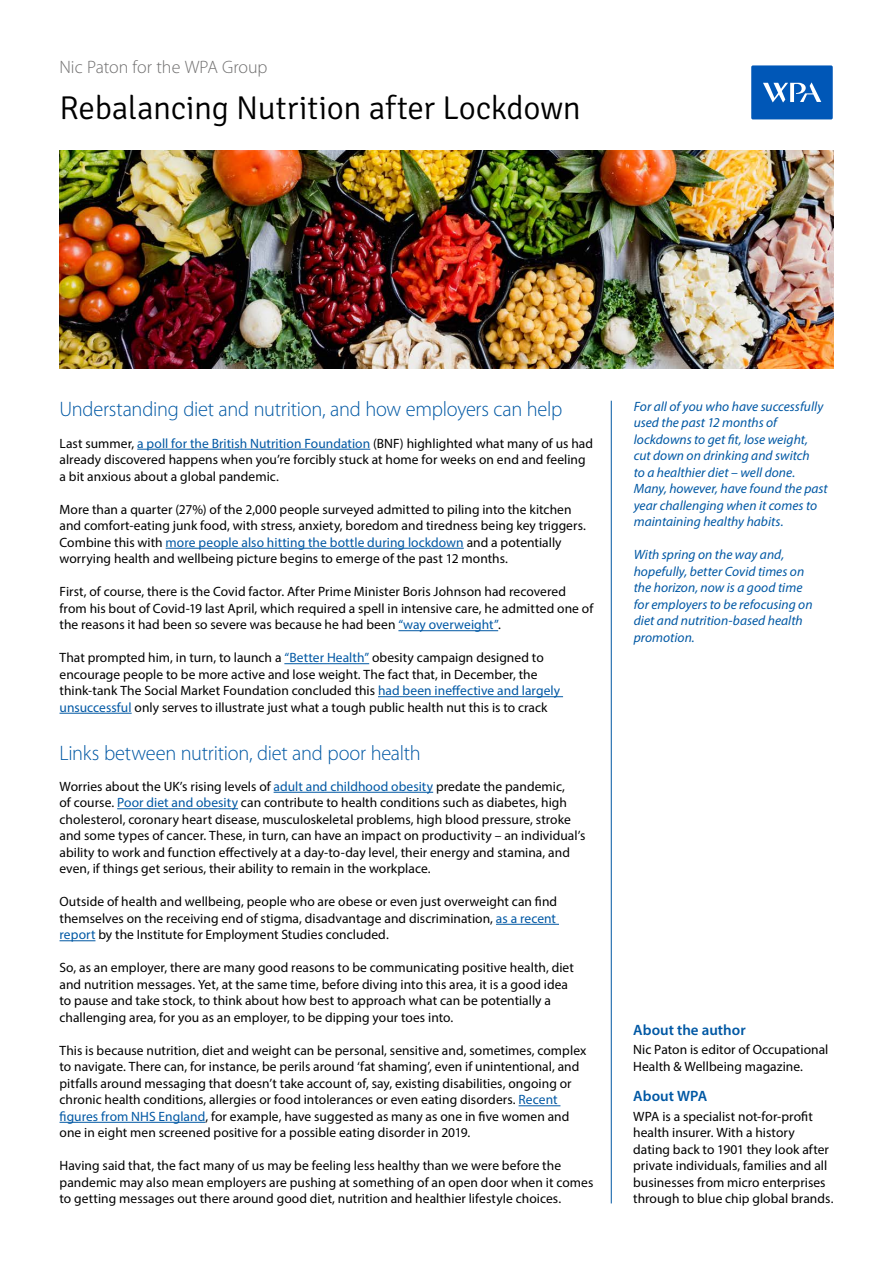
<style>
.page{position:relative;width:893px;height:1263px;background:#fff}
.page>*{position:absolute;margin:0;border:0;box-sizing:border-box;transform-origin:0 0}
.t1{font:300 33px "Signika";letter-spacing:-.01em;color:#000}
.t2{font:300 21px "Myriad Pro";letter-spacing:-.01em;color:#0058a4}
.t3{font:300 18px "Myriad Pro";letter-spacing:-.005em;color:#706f6f}
.t4{font:600 15px "Myriad Pro";color:#0058a4}
.t5{font:13.5px/16.5px "Myriad Pro";letter-spacing:.005em;color:#000}
.t6{font:italic 13.5px/16.5px "Myriad Pro";color:#0058a4}
.s1{color:#0058a4}
</style>
<div class="page">
<svg style="left:751px;top:65px;width:82px;height:55px;background:#1d6abf"></svg>
<hr style="left:137px;top:449px;width:233px;height:1px;background:#0058a4">
<hr style="left:166px;top:548px;width:298px;height:1px;background:#0058a4">
<hr style="left:398px;top:630px;width:100px;height:1px;background:#0058a4">
<hr style="left:284px;top:663px;width:85px;height:1px;background:#0058a4">
<hr style="left:378px;top:696px;width:185px;height:1px;background:#0058a4">
<hr style="left:60px;top:713px;width:72px;height:1px;background:#0058a4">
<hr style="left:274px;top:792px;width:159px;height:1px;background:#0058a4">
<hr style="left:117px;top:808px;width:121px;height:1px;background:#0058a4">
<hr style="left:496px;top:924px;width:63px;height:1px;background:#0058a4">
<hr style="left:60px;top:940px;width:35px;height:1px;background:#0058a4">
<hr style="left:519px;top:1105px;width:41px;height:1px;background:#0058a4">
<hr style="left:60px;top:1122px;width:145px;height:1px;background:#0058a4">
<img style="left:60px;top:151px;width:773px;height:218px">
<hr style="left:611px;top:401px;width:1px;height:802px;background:#0058a4">
<h3 class="t3" style="left:60px;top:56px;width:210px">Nic Paton for the WPA Group</h3>
<h1 class="t1" style="left:60px;top:90px;width:523px">Rebalancing Nutrition after Lockdown</h1>
<h2 class="t2" style="left:60px;top:397px;width:504px">Understanding diet and nutrition, and how employers can help</h2>
<p class="t5" style="left:60px;top:435px;width:535px">Last summer, <span class="s1">a poll for the British Nutrition Foundation</span> (BNF) highlighted what many of us had already discovered happens when you’re forcibly stuck at home for weeks on end and feeling a bit anxious about a global pandemic.</p>
<p class="t5" style="left:60px;top:501px;width:528px">More than a quarter (27%) of the 2,000 people surveyed admitted to piling into the kitchen and comfort-eating junk food, with stress, anxiety, boredom and tiredness being key triggers.<br>Combine this with <span class="s1">more people also hitting the bottle during lockdown</span> and a potentially worrying health and wellbeing picture begins to emerge of the past 12 months.</p>
<p class="t5" style="left:60px;top:583px;width:535px">First, of course, there is the Covid factor. After Prime Minister Boris Johnson had recovered from his bout of Covid-19 last April, which required a spell in intensive care, he admitted one of the reasons it had been so severe was because he had been <span class="s1">“way overweight”</span>.</p>
<p class="t5" style="left:60px;top:649px;width:502px">That prompted him, in turn, to launch a <span class="s1">“Better Health”</span> obesity campaign designed to encourage people to be more active and lose weight. The fact that, in December, the think-tank The Social Market Foundation concluded this <span class="s1">had been ineffective and largely unsuccessful</span> only serves to illustrate just what a tough public health nut this is to crack</p>
<h2 class="t2" style="left:60px;top:740px;width:363px">Links between nutrition, diet and poor health</h2>
<p class="t5" style="left:60px;top:778px;width:527px">Worries about the UK’s rising levels of <span class="s1">adult and childhood obesity</span> predate the pandemic,<br>of course. <span class="s1">Poor diet and obesity</span> can contribute to health conditions such as diabetes, high cholesterol, coronary heart disease, musculoskeletal problems, high blood pressure, stroke and some types of cancer. These, in turn, can have an impact on productivity – an individual’s ability to work and function effectively at a day-to-day level, their energy and stamina, and even, if things get serious, their ability to remain in the workplace.</p>
<p class="t5" style="left:60px;top:893px;width:499px;text-align:justify">Outside of health and wellbeing, people who are obese or even just overweight can find themselves on the receiving end of stigma, disadvantage and discrimination, <span class="s1">as a recent report</span> by the Institute for Employment Studies concluded.</p>
<p class="t5" style="left:60px;top:959px;width:516px">So, as an employer, there are many good reasons to be communicating positive health, diet and nutrition messages. Yet, at the same time, before diving into this area, it is a good idea to pause and take stock, to think about how best to approach what can be potentially a challenging area, for you as an employer, to be dipping your toes into.</p>
<p class="t5" style="left:60px;top:1042px;width:528px">This is because nutrition, diet and weight can be personal, sensitive and, sometimes, complex to navigate. There can, for instance, be perils around ‘fat shaming’, even if unintentional, and pitfalls around messaging that doesn’t take account of, say, existing disabilities, ongoing or chronic health conditions, allergies or food intolerances or even eating disorders. <span class="s1">Recent figures from NHS England</span>, for example, have suggested as many as one in five women and one in eight men screened positive for a possible eating disorder in 2019.</p>
<p class="t5" style="left:60px;top:1157px;width:535px">Having said that, the fact many of us may be feeling less healthy than we were before the pandemic may also mean employers are pushing at something of an open door when it comes to getting messages out there around good diet, nutrition and healthier lifestyle choices.</p>
<p class="t6" style="left:634px;top:398px;width:196px">For all of you who have successfully used the past 12 months of lockdowns to get fit, lose weight, cut down on drinking and switch<br>to a healthier diet – well done.<br>Many, however, have found the past year challenging when it comes to maintaining healthy habits.</p>
<p class="t6" style="left:634px;top:546px;width:180px">With spring on the way and, hopefully, better Covid times on the horizon, now is a good time for employers to be refocusing on diet and nutrition-based health promotion.</p>
<p class="t4" style="left:633px;top:1020px;width:114px">About the author</p>
<p class="t5" style="left:633px;top:1041px;width:197px">Nic Paton is editor of Occupational<br>Health &amp; Wellbeing magazine.</p>
<p class="t4" style="left:633px;top:1087px;width:76px">About WPA</p>
<p class="t5" style="left:633px;top:1108px;width:202px">WPA is a specialist not-for-profit health insurer. With a history dating back to 1901 they look after private individuals, families and all businesses from micro enterprises through to blue chip global brands.</p>
</div>
